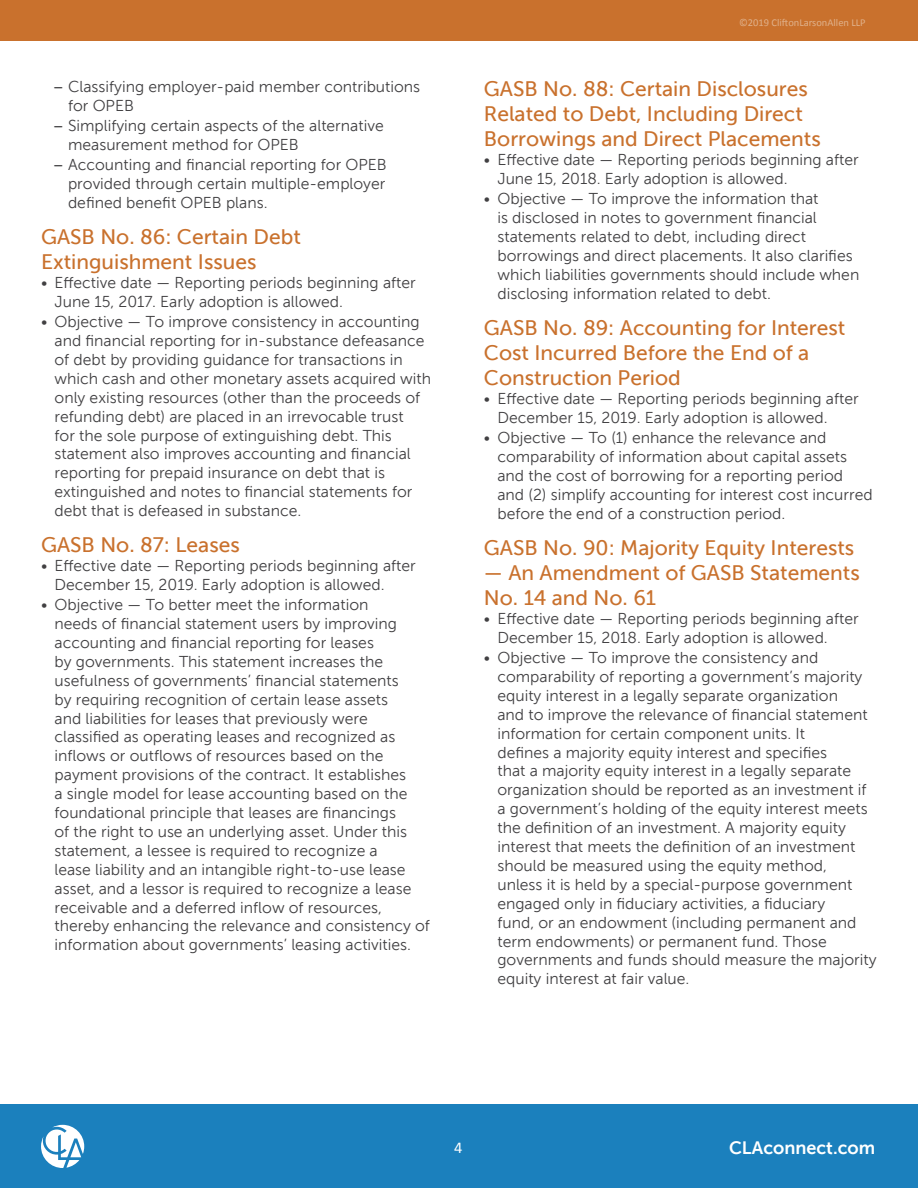
<style>
.page{position:relative;width:918px;height:1188px;background:#fff}
.page>*{position:absolute;margin:0;border:0;box-sizing:border-box;transform-origin:0 0}
.Body_Head{font:21px/25.2px "Museo Sans 500";color:#c9712d}
.website{font:18px "Museo Sans 700";color:#fff}
.Page_Number{font:16.5px "Calibri";color:#fff}
.t1{font:15.75px/18.9px "Museo Sans 300";color:#414042}
.copyright{font:10.5px "Calibri";color:#e0b18b}
.s1{font-family:"Calibri"}
</style>
<div class="page">
<div style="left:0;top:1105px;width:918px;height:83px;background:#1b80bd"></div>
<svg style="left:41px;top:1125px;width:43px;height:43px"></svg>
<div style="left:0;top:0;width:918px;height:40px;background:#c9712d"></div>
<p class="t1" style="left:68px;top:77px;width:354px;text-indent:-14px"><span class="s1">–</span> Classifying employer-paid member contributions for OPEB</p>
<p class="t1" style="left:68px;top:116px;width:317px;text-indent:-14px"><span class="s1">–</span> Simplifying certain aspects of the alternative measurement method for OPEB</p>
<p class="t1" style="left:68px;top:155px;width:320px;text-align:justify;text-indent:-14px"><span class="s1">–</span> Accounting and financial reporting for OPEB provided through certain multiple-employer defined benefit OPEB plans.</p>
<p class="Body_Head" style="left:41px;top:224px;width:261px">GASB No. 86: Certain Debt<br>Extinguishment Issues</p>
<p class="t1" style="left:55px;top:273px;width:363px;text-indent:-14px">• Effective date — Reporting periods beginning after<br>June 15, 2017. Early adoption is allowed.</p>
<p class="t1" style="left:55px;top:312px;width:378px;text-indent:-14px">• Objective — To improve consistency in accounting and financial reporting for in-substance defeasance of debt by providing guidance for transactions in which cash and other monetary assets acquired with only existing resources (other than the proceeds of refunding debt) are placed in an irrevocable trust<br>for the sole purpose of extinguishing debt. This statement also improves accounting and financial reporting for prepaid insurance on debt that is extinguished and notes to financial statements for debt that is defeased in substance.</p>
<p class="Body_Head" style="left:41px;top:532px;width:200px">GASB No. 87: Leases</p>
<p class="t1" style="left:55px;top:556px;width:363px;text-indent:-14px">• Effective date — Reporting periods beginning after<br>December 15, 2019. Early adoption is allowed.</p>
<p class="t1" style="left:55px;top:595px;width:377px;text-indent:-14px">• Objective — To better meet the information<br>needs of financial statement users by improving accounting and financial reporting for leases<br>by governments. This statement increases the usefulness of governments’ financial statements<br>by requiring recognition of certain lease assets<br>and liabilities for leases that previously were classified as operating leases and recognized as inflows or outflows of resources based on the payment provisions of the contract. It establishes<br>a single model for lease accounting based on the foundational principle that leases are financings<br>of the right to use an underlying asset. Under this statement, a lessee is required to recognize a<br>lease liability and an intangible right-to-use lease asset, and a lessor is required to recognize a lease receivable and a deferred inflow of resources, thereby enhancing the relevance and consistency of information about governments’ leasing activities.</p>
<p class="copyright" style="left:739px;top:16px;width:128px">©2019 CliftonLarsonAllen LLP</p>
<p class="Body_Head" style="left:484px;top:76px;width:338px">GASB No. 88: Certain Disclosures<br>Related to Debt, Including Direct<br>Borrowings and Direct Placements</p>
<p class="t1" style="left:497px;top:150px;width:363px;text-indent:-14px">• Effective date — Reporting periods beginning after<br>June 15, 2018. Early adoption is allowed.</p>
<p class="t1" style="left:497px;top:189px;width:363px;text-indent:-14px">• Objective — To improve the information that<br>is disclosed in notes to government financial statements related to debt, including direct borrowings and direct placements. It also clarifies which liabilities governments should include when disclosing information related to debt.</p>
<p class="Body_Head" style="left:484px;top:315px;width:363px">GASB No. 89: Accounting for Interest<br>Cost Incurred Before the End of a<br>Construction Period</p>
<p class="t1" style="left:497px;top:389px;width:363px;text-indent:-14px">• Effective date — Reporting periods beginning after<br>December 15, 2019. Early adoption is allowed.</p>
<p class="t1" style="left:497px;top:428px;width:377px;text-indent:-14px">• Objective — To (1) enhance the relevance and comparability of information about capital assets and the cost of borrowing for a reporting period and (2) simplify accounting for interest cost incurred before the end of a construction period.</p>
<p class="Body_Head" style="left:484px;top:535px;width:372px">GASB No. 90: Majority Equity Interests</p>
<p class="Body_Head" style="left:484px;top:560px;width:377px">— An Amendment of GASB Statements<br>No. 14 and No. 61</p>
<p class="t1" style="left:497px;top:609px;width:363px;text-indent:-14px">• Effective date — Reporting periods beginning after<br>December 15, 2018. Early adoption is allowed.</p>
<p class="t1" style="left:497px;top:648px;width:381px;text-indent:-14px">• Objective — To improve the consistency and comparability of reporting a government’s majority equity interest in a legally separate organization<br>and to improve the relevance of financial statement information for certain component units. It<br>defines a majority equity interest and specifies<br>that a majority equity interest in a legally separate organization should be reported as an investment if a government’s holding of the equity interest meets the definition of an investment. A majority equity interest that meets the definition of an investment should be measured using the equity method,<br>unless it is held by a special-purpose government engaged only in fiduciary activities, a fiduciary<br>fund, or an endowment (including permanent and term endowments) or permanent fund. Those governments and funds should measure the majority equity interest at fair value.</p>
<p class="Page_Number" style="left:454px;top:1137px;width:10px">4</p>
<p class="website" style="left:729px;top:1138px;width:148px">CLAconnect.com</p>
</div>
